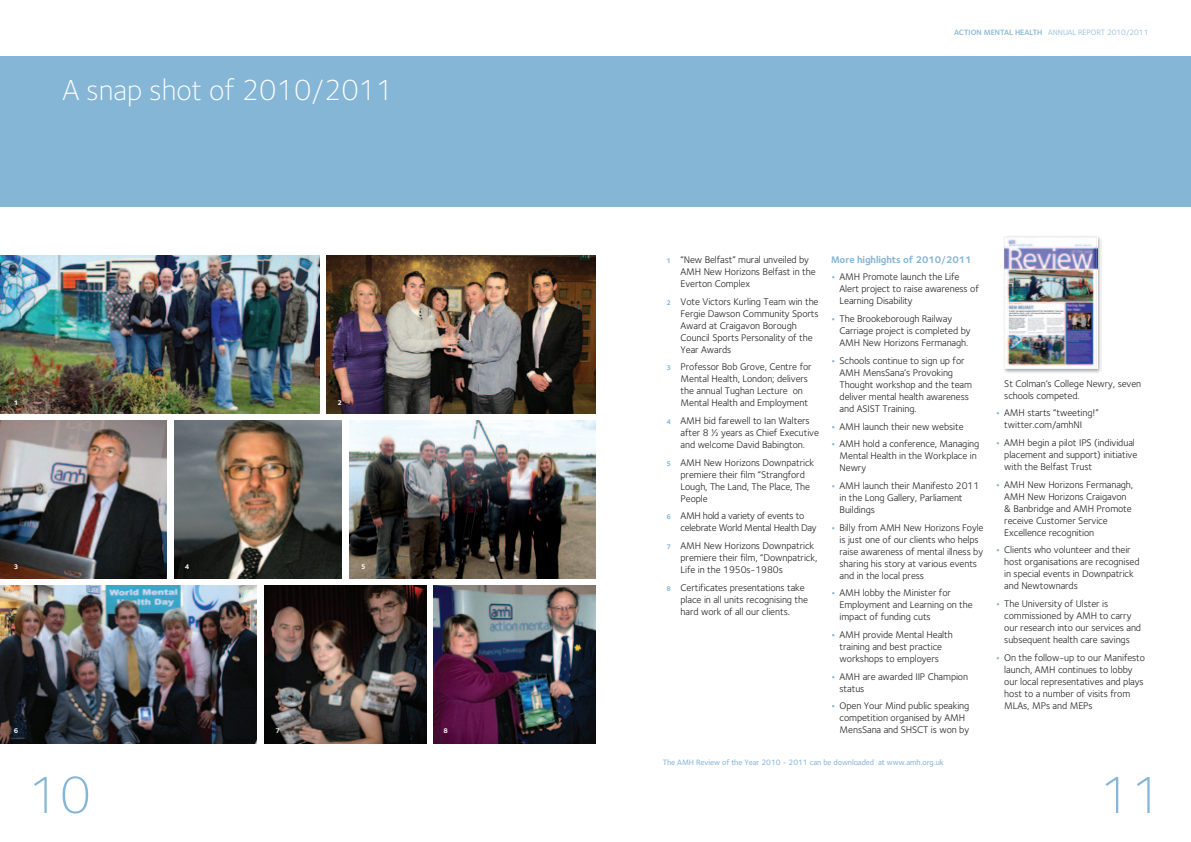
<style>
.page{position:relative;width:1191px;height:842px;background:#fff}
.page>*{position:absolute;margin:0;border:0;box-sizing:border-box;transform-origin:0 0}
.t1{font:300 54px "Foundry Sterling";color:#86b6d6}
.t2{font:300 30px "Foundry Sterling";color:#fff}
.t3{font:10px/12px "Foundry Sterling";letter-spacing:-.01em;color:#231f20}
.t4{font:10px/12px "Foundry Sterling";letter-spacing:-.03em;color:#231f20}
.t5{font:700 10px "Foundry Sterling";letter-spacing:-.01em;color:#86b6d6}
.t6{font:500 8px "Foundry Sterling";letter-spacing:-.01em;color:#86b6d6}
.t7{font:8px "Foundry Sterling";color:#86b6d6}
.t8{font:700 7px "Foundry Sterling";color:#fff}
.s1{font-weight:600}
.s2{font-weight:700;font-size:7px;color:#86b6d6}
.s3{font-weight:700;color:#86b6d6}
</style>
<div class="page">
<div style="left:0;top:57px;width:1191px;height:150px;background:#86b6d6"></div>
<img style="left:0;top:256px;width:319px;height:157px">
<img style="left:0;top:585px;width:256px;height:158px">
<img style="left:0;top:420px;width:167px;height:158px">
<img style="left:175px;top:420px;width:166px;height:158px">
<img style="left:326px;top:255px;width:269px;height:158px">
<img style="left:265px;top:585px;width:161px;height:158px">
<img style="left:434px;top:585px;width:161px;height:158px">
<img style="left:349px;top:420px;width:246px;height:158px">
<img style="left:1004px;top:236px;width:97px;height:137px">
<img style="left:1004px;top:237px;width:92px;height:132px">
<h2 class="t2" style="left:62px;top:73px;width:333px">A snap shot of 2010/2011</h2>
<p class="t8" style="left:14px;top:399px;width:6px">1</p>
<p class="t8" style="left:14px;top:563px;width:6px">3</p>
<p class="t8" style="left:337px;top:399px;width:6px">2</p>
<p class="t8" style="left:185px;top:563px;width:6px">4</p>
<p class="t8" style="left:361px;top:563px;width:6px">5</p>
<p class="t8" style="left:14px;top:727px;width:6px">6</p>
<p class="t8" style="left:276px;top:727px;width:6px">7</p>
<p class="t8" style="left:443px;top:727px;width:6px">8</p>
<p class="t7" style="left:954px;top:27px;width:196px"><span class="s1">ACTION MENTAL HEALTH</span> ANNUAL REPORT 2010/2011</p>
<p class="t3" style="left:680px;top:253px;width:137px;text-indent:-14px"><span class="s2">1</span> “New Belfast” mural unveiled by<br>AMH New Horizons Belfast in the<br>Everton Complex</p>
<p class="t3" style="left:680px;top:295px;width:140px;text-indent:-14px"><span class="s2">2</span> Vote Victors Kurling Team win the<br>Fergie Dawson Community Sports<br>Award at Craigavon Borough<br>Council Sports Personality of the<br>Year Awards</p>
<p class="t3" style="left:680px;top:361px;width:133px;text-indent:-14px"><span class="s2">3</span> Professor Bob Grove, Centre for<br>Mental Health, London; delivers the annual Tughan Lecture on<br>Mental Health and Employment</p>
<p class="t3" style="left:680px;top:414px;width:140px;text-indent:-14px"><span class="s2">4</span> AMH bid farewell to Ian Walters after 8 ½ years as Chief Executive and welcome David Babington.</p>
<p class="t3" style="left:680px;top:456px;width:135px;text-indent:-14px"><span class="s2">5</span> AMH New Horizons Downpatrick premiere their film “Strangford<br>Lough, The Land, The Place, The<br>People</p>
<p class="t4" style="left:680px;top:510px;width:138px;text-indent:-14px"><span class="s2">6</span> AMH hold a variety of events to celebrate World Mental Health Day</p>
<p class="t3" style="left:680px;top:539px;width:138px;text-indent:-14px"><span class="s2">7</span> AMH New Horizons Downpatrick premiere their film, “Downpatrick,<br>Life in the 1950s-1980s</p>
<p class="t3" style="left:680px;top:581px;width:129px;text-indent:-14px"><span class="s2">8</span> Certificates presentations take place in all units recognising the hard work of all our clients.</p>
<p class="t5" style="left:831px;top:253px;width:142px">More highlights of 2010/2011</p>
<p class="t3" style="left:839px;top:271px;width:141px;text-indent:-8px"><span class="s3">•</span> AMH Promote launch the Life<br>Alert project to raise awareness of<br>Learning Disability</p>
<p class="t3" style="left:839px;top:313px;width:132px;text-indent:-8px"><span class="s3">•</span> The Brookeborough Railway<br>Carriage project is completed by<br>AMH New Horizons Fermanagh.</p>
<p class="t3" style="left:839px;top:354px;width:134px;text-indent:-8px"><span class="s3">•</span> Schools continue to sign up for<br>AMH MensSana’s Provoking<br>Thought workshop and the team deliver mental health awareness and ASIST Training.</p>
<p class="t3" style="left:831px;top:420px;width:134px"><span class="s3">•</span> AMH launch their new website</p>
<p class="t3" style="left:839px;top:438px;width:141px;text-indent:-8px"><span class="s3">•</span> AMH hold a conference, Managing<br>Mental Health in the Workplace in<br>Newry</p>
<p class="t3" style="left:839px;top:479px;width:141px;text-indent:-8px"><span class="s3">•</span> AMH launch their Manifesto 2011 in the Long Gallery, Parliament<br>Buildings</p>
<p class="t3" style="left:839px;top:521px;width:145px;text-indent:-8px"><span class="s3">•</span> Billy from AMH New Horizons Foyle is just one of our clients who helps raise awareness of mental illness by sharing his story at various events and in the local press</p>
<p class="t3" style="left:839px;top:587px;width:135px;text-indent:-8px"><span class="s3">•</span> AMH lobby the Minister for<br>Employment and Learning on the impact of funding cuts</p>
<p class="t3" style="left:831px;top:628px;width:123px;text-align:center"><span class="s3">•</span> AMH provide Mental Health training and best practice workshops to employers</p>
<p class="t3" style="left:839px;top:670px;width:130px;text-indent:-8px"><span class="s3">•</span> AMH are awarded IIP Champion status</p>
<p class="t3" style="left:839px;top:700px;width:131px;text-indent:-8px"><span class="s3">•</span> Open Your Mind public speaking competition organised by AMH<br>MensSana and SHSCT is won by</p>
<p class="t3" style="left:1004px;top:377px;width:139px">St Colman’s College Newry, seven schools competed.</p>
<p class="t3" style="left:1004px;top:407px;width:96px;text-indent:-8px"><span class="s3">•</span> AMH starts “tweeting!” twitter.com/amhNI</p>
<p class="t3" style="left:1004px;top:436px;width:135px;text-indent:-8px"><span class="s3">•</span> AMH begin a pilot IPS (individual placement and support) initiative with the Belfast Trust</p>
<p class="t3" style="left:1004px;top:478px;width:130px;text-indent:-8px"><span class="s3">•</span> AMH New Horizons Fermanagh,<br>AMH New Horizons Craigavon &amp; Banbridge and AMH Promote receive Customer Service<br>Excellence recognition</p>
<p class="t3" style="left:1004px;top:544px;width:137px;text-indent:-8px"><span class="s3">•</span> Clients who volunteer and their host organisations are recognised in special events in Downpatrick and Newtownards</p>
<p class="t3" style="left:1004px;top:597px;width:138px;text-indent:-8px"><span class="s3">•</span> The University of Ulster is commissioned by AMH to carry our research into our services and subsequent health care savings</p>
<p class="t3" style="left:1004px;top:651px;width:142px;text-indent:-8px"><span class="s3">•</span> On the follow-up to our Manifesto launch, AMH continues to lobby our local representatives and plays host to a number of visits from<br>MLAs, MPs and MEPs</p>
<p class="t6" style="left:663px;top:758px;width:282px">The AMH Review of the Year 2010 - 2011 can be downloaded at www.amh.org.uk</p>
<h1 class="t1" style="left:28px;top:764px;width:64px">10</h1>
<h1 class="t1" style="left:1100px;top:764px;width:64px">11</h1>
</div>
